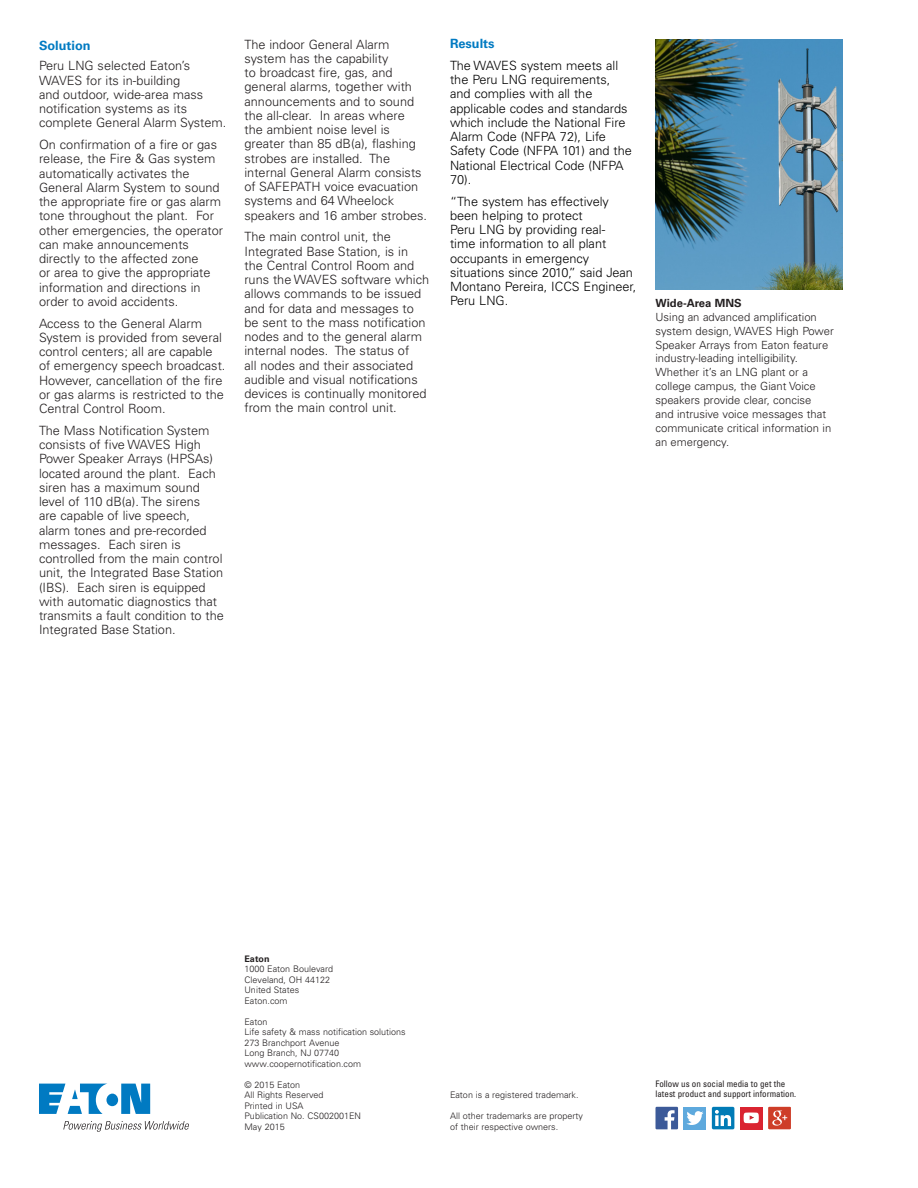
<style>
.page{position:relative;width:918px;height:1188px;background:#fff}
.page>*{position:absolute;margin:0;border:0;box-sizing:border-box;transform-origin:0 0}
._02_Body__8_5_pt{font:300 12.75px/14.2px "Univers LT Pro 45";color:#231f20}
._02_Body__8_5_pt-2{font:300 12.75px/14.2px "Univers LT Pro 45";color:#000}
._02_Body_Head__8_5_p{font:700 12.75px "Univers LT Pro 65";color:#007ac2}
._05_Caption_Body{font:300 11.25px/13.8px "Univers LT Pro 45";color:#231f20}
._05_Caption_Head{font:700 11.25px "Univers LT Pro 65";color:#231f20}
.t1{font:300 9px/10.5px "Univers LT Pro 45";color:#231f20}
.t2{font:condensed 9px/10.5px "Univers LT Pro";color:#231f20}
.t3{font:700 9px "Univers LT Pro 65";color:#231f20}
</style>
<div class="page">
<img style="left:656px;top:39px;width:187px;height:251px">
<div style="left:740px;top:1107px;width:23px;height:22px;background:#da2431"></div>
<div style="left:684px;top:1107px;width:22px;height:22px;background:#5ea9dd"></div>
<svg style="left:656px;top:1107px;width:22px;height:22px"></svg>
<svg style="left:686px;top:1111px;width:17px;height:14px"></svg>
<div style="left:712px;top:1107px;width:22px;height:22px;background:#007bb6;border-radius:2px"></div>
<svg style="left:715px;top:1110px;width:16px;height:16px"></svg>
<svg style="left:768px;top:1107px;width:23px;height:22px"></svg>
<img style="left:772px;top:1111px;width:10px;height:15px">
<svg style="left:744px;top:1113px;width:15px;height:10px"></svg>
<svg style="left:39px;top:1084px;width:111px;height:30px"></svg>
<svg style="left:63px;top:1121px;width:126px;height:11px"></svg>
<p class="_02_Body_Head__8_5_p" style="left:39px;top:38px;width:53px">Solution</p>
<p class="_02_Body__8_5_pt" style="left:39px;top:59px;width:189px">Peru LNG selected Eaton’s<br>WAVES for its in-building<br>and outdoor, wide-area mass notification systems as its complete General Alarm System.</p>
<p class="_02_Body__8_5_pt" style="left:39px;top:137px;width:186px">On confirmation of a fire or gas release, the Fire &amp; Gas system automatically activates the<br>General Alarm System to sound the appropriate fire or gas alarm tone throughout the plant. For other emergencies, the operator can make announcements directly to the affected zone<br>or area to give the appropriate information and directions in order to avoid accidents.</p>
<p class="_02_Body__8_5_pt" style="left:39px;top:316px;width:188px">Access to the General Alarm<br>System is provided from several control centers; all are capable of emergency speech broadcast.<br>However, cancellation of the fire or gas alarms is restricted to the<br>Central Control Room.</p>
<p class="_02_Body__8_5_pt" style="left:39px;top:423px;width:187px">The Mass Notification System consists of five WAVES High<br>Power Speaker Arrays (HPSAs) located around the plant. Each siren has a maximum sound level of 110 dB(a). The sirens<br>are capable of live speech, alarm tones and pre-recorded messages. Each siren is controlled from the main control unit, the Integrated Base Station (IBS). Each siren is equipped with automatic diagnostics that transmits a fault condition to the<br>Integrated Base Station.</p>
<p class="_02_Body__8_5_pt" style="left:244px;top:37px;width:184px">The indoor General Alarm system has the capability<br>to broadcast fire, gas, and general alarms, together with announcements and to sound the all-clear. In areas where<br>the ambient noise level is greater than 85 dB(a), flashing strobes are installed. The internal General Alarm consists of SAFEPATH voice evacuation systems and 64 Wheelock speakers and 16 amber strobes.</p>
<p class="_02_Body__8_5_pt" style="left:244px;top:230px;width:186px">The main control unit, the<br>Integrated Base Station, is in the Central Control Room and runs the WAVES software which allows commands to be issued and for data and messages to be sent to the mass notification nodes and to the general alarm internal nodes. The status of<br>all nodes and their associated audible and visual notifications devices is continually monitored from the main control unit.</p>
<p class="_02_Body_Head__8_5_p" style="left:450px;top:36px;width:46px">Results</p>
<p class="_02_Body__8_5_pt-2" style="left:450px;top:58px;width:183px">The WAVES system meets all the Peru LNG requirements, and complies with all the applicable codes and standards which include the National Fire<br>Alarm Code (NFPA 72), Life<br>Safety Code (NFPA 101) and the<br>National Electrical Code (NFPA<br>70).</p>
<p class="_02_Body__8_5_pt-2" style="left:450px;top:194px;width:188px">“The system has effectively been helping to protect<br>Peru LNG by providing real-<br>time information to all plant occupants in emergency situations since 2010,” said Jean<br>Montano Pereira, ICCS Engineer,<br>Peru LNG.</p>
<p class="_05_Caption_Head" style="left:656px;top:296px;width:88px">Wide-Area MNS</p>
<p class="_05_Caption_Body" style="left:656px;top:310px;width:180px">Using an advanced amplification system design, WAVES High Power<br>Speaker Arrays from Eaton feature industry-leading intelligibility.<br>Whether it’s an LNG plant or a college campus, the Giant Voice speakers provide clear, concise<br>and intrusive voice messages that communicate critical information in an emergency.</p>
<p class="t3" style="left:244px;top:953px;width:27px">Eaton</p>
<p class="t1" style="left:244px;top:964px;width:90px">1000 Eaton Boulevard<br>Cleveland, OH 44122<br>United States<br>Eaton.com</p>
<p class="t1" style="left:244px;top:1016px;width:163px">Eaton<br>Life safety &amp; mass notification solutions<br>273 Branchport Avenue<br>Long Branch, NJ 07740 www.coopernotification.com</p>
<p class="t1" style="left:244px;top:1079px;width:118px">© 2015 Eaton<br>All Rights Reserved<br>Printed in USA<br>Publication No. CS002001EN<br>May 2015</p>
<p class="t1" style="left:450px;top:1090px;width:130px">Eaton is a registered trademark.</p>
<p class="t1" style="left:450px;top:1111px;width:135px">All other trademarks are property of their respective owners.</p>
<p class="t2" style="left:656px;top:1078px;width:142px">Follow us on social media to get the latest product and support information.</p>
</div>
